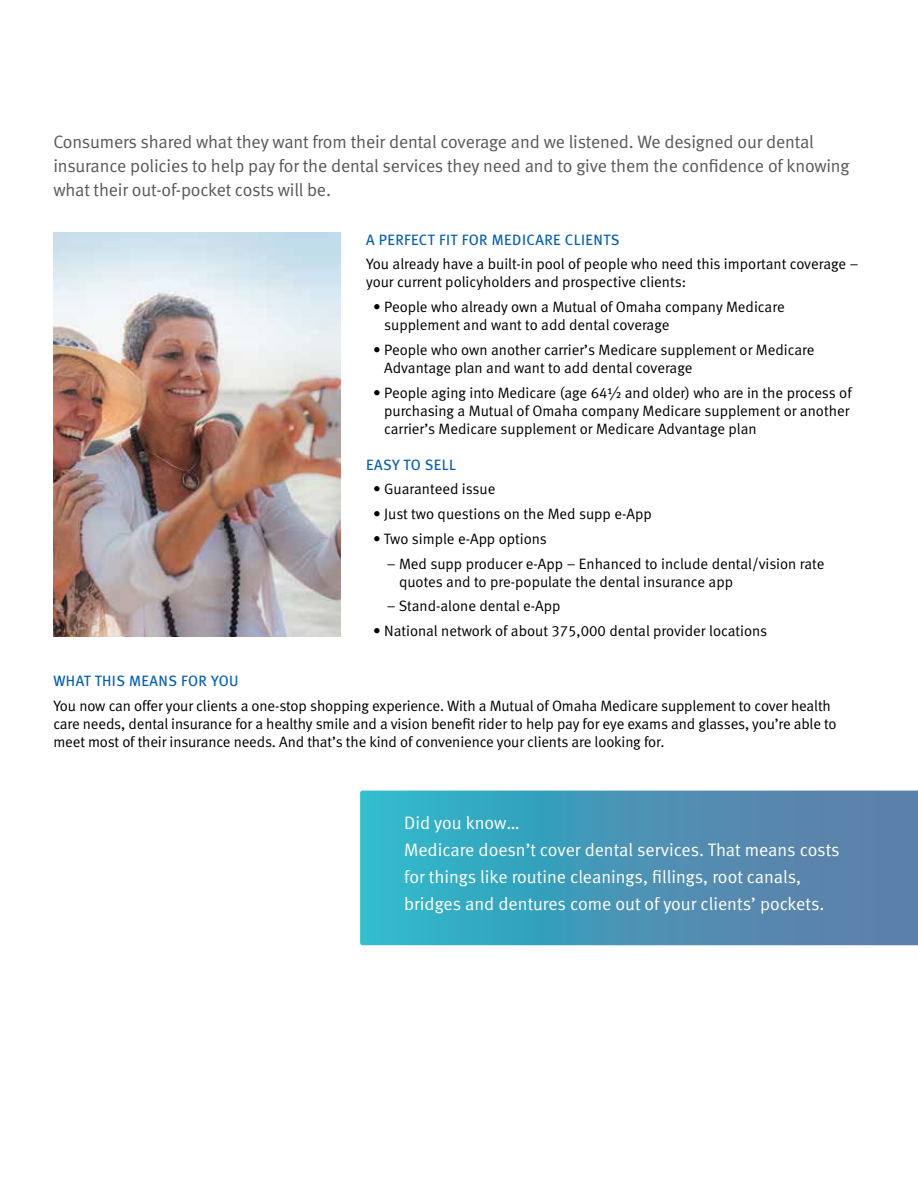
<style>
.page{position:relative;width:918px;height:1188px;background:#fff}
.page>*{position:absolute;margin:0;border:0;box-sizing:border-box;transform-origin:0 0}
.t1{font:18px/24px "Meta Normal LF";letter-spacing:-.01em;color:#58595b}
.t2{font:18px/27px "Meta Normal LF";color:#fff}
.t3{font:15px/18px "Meta Normal LF";letter-spacing:-.005em;color:#000}
.t4{font:15px "Meta Book LF";letter-spacing:.03em;color:#005db9}
</style>
<div class="page">
<img style="left:53px;top:232px;width:288px;height:405px">
<svg style="left:360px;top:791px;width:558px;height:154px;background:#4797b7"></svg>
<p class="t1" style="left:53px;top:129px;width:798px">Consumers shared what they want from their dental coverage and we listened. We designed our dental insurance policies to help pay for the dental services they need and to give them the confidence of knowing what their out-of-pocket costs will be.</p>
<p class="t4" style="left:366px;top:231px;width:255px">A PERFECT FIT FOR MEDICARE CLIENTS</p>
<p class="t3" style="left:366px;top:255px;width:494px">You already have a built-in pool of people who need this important coverage – your current policyholders and prospective clients:</p>
<p class="t3" style="left:384px;top:298px;width:402px;text-indent:-11px">• People who already own a Mutual of Omaha company Medicare supplement and want to add dental coverage</p>
<p class="t3" style="left:384px;top:341px;width:432px;text-indent:-11px">• People who own another carrier’s Medicare supplement or Medicare<br>Advantage plan and want to add dental coverage</p>
<p class="t3" style="left:384px;top:383px;width:469px;text-indent:-11px">• People aging into Medicare (age 64½ and older) who are in the process of purchasing a Mutual of Omaha company Medicare supplement or another carrier’s Medicare supplement or Medicare Advantage plan</p>
<p class="t4" style="left:366px;top:456px;width:91px">EASY TO SELL</p>
<p class="t3" style="left:373px;top:480px;width:124px">• Guaranteed issue</p>
<p class="t3" style="left:373px;top:505px;width:280px">• Just two questions on the Med supp e-App</p>
<p class="t3" style="left:373px;top:530px;width:176px">• Two simple e-App options</p>
<p class="t3" style="left:399px;top:554px;width:427px;text-indent:-12px">– Med supp producer e-App – Enhanced to include dental/vision rate quotes and to pre-populate the dental insurance app</p>
<p class="t3" style="left:387px;top:597px;width:175px">– Stand-alone dental e-App</p>
<p class="t3" style="left:373px;top:622px;width:396px">• National network of about 375,000 dental provider locations</p>
<p class="t4" style="left:53px;top:672px;width:187px">WHAT THIS MEANS FOR YOU</p>
<p class="t3" style="left:53px;top:697px;width:785px">You now can offer your clients a one-stop shopping experience. With a Mutual of Omaha Medicare supplement to cover health care needs, dental insurance for a healthy smile and a vision benefit rider to help pay for eye exams and glasses, you’re able to meet most of their insurance needs. And that’s the kind of convenience your clients are looking for.</p>
<p class="t2" style="left:404px;top:809px;width:437px">Did you know…<br>Medicare doesn’t cover dental services. That means costs for things like routine cleanings, fillings, root canals, bridges and dentures come out of your clients’ pockets.</p>
</div>
